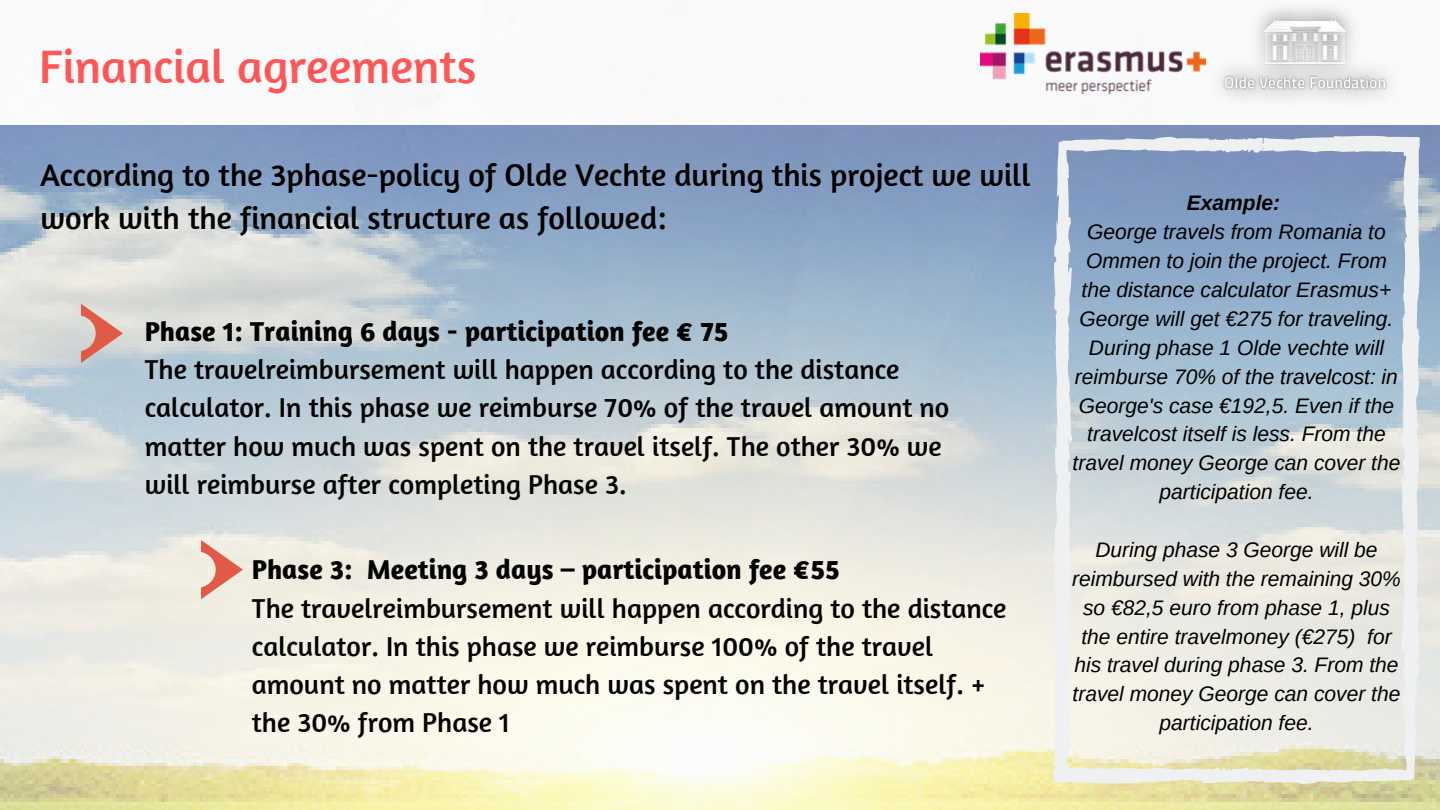
<style>
.page{position:relative;width:1440px;height:810px;background:#fff}
.page>*{position:absolute;margin:0;border:0;box-sizing:border-box;transform-origin:0 0}
.t1{font:48px "Amaranth";color:#ff5757}
.t2{font:32px/43.7px "Amaranth";color:#000}
.t3{font:28px/38.2px "Amaranth";color:#000}
.t4{font:700 28px "Amaranth";color:#000}
.t5{font:italic 21px/28.9px "Arimo";color:#000;text-align:center}
.t6{font:italic 700 21px "Arimo";color:#000}
</style>
<div class="page">
<img style="left:980px;top:14px;width:226px;height:80px">
<img style="left:1214px;top:5px;width:180px;height:97px">
<img style="left:0;top:125px;width:1440px;height:685px">
<svg style="left:201px;top:540px;width:42px;height:59px;background:#eabaac"></svg>
<svg style="left:1053px;top:135px;width:367px;height:649px;background:#c4d0d8"></svg>
<svg style="left:81px;top:304px;width:42px;height:59px;background:#d6aca5"></svg>
<h1 class="t1" style="left:39px;top:36px;width:439px">Financial agreements</h1>
<h2 class="t2" style="left:40px;top:152px;width:992px">According to the 3phase-policy of Olde Vechte during this project we will work with the financial structure as followed:</h2>
<h3 class="t4" style="left:145px;top:314px;width:585px">Phase 1: Training 6 days - participation fee € 75</h3>
<h3 class="t3" style="left:145px;top:350px;width:806px">The travelreimbursement will happen according to the distance calculator. In this phase we reimburse 70% of the travel amount no matter how much was spent on the travel itself. The other 30% we will reimburse after completing Phase 3.</h3>
<h3 class="t4" style="left:252px;top:552px;width:590px">Phase 3: Meeting 3 days – participation fee €55</h3>
<h3 class="t3" style="left:252px;top:588px;width:756px">The travelreimbursement will happen according to the distance calculator. In this phase we reimburse 100% of the travel amount no matter how much was spent on the travel itself. + the 30% from Phase 1</h3>
<p class="t6" style="left:1187px;top:191px;width:95px">Example:</p>
<p class="t5" style="left:1073px;top:218px;width:329px">George travels from Romania to<br>Ommen to join the project. From the distance calculator Erasmus+<br>George will get €275 for traveling.<br>During phase 1 Olde vechte will reimburse 70% of the travelcost: in<br>George's case €192,5. Even if the travelcost itself is less. From the travel money George can cover the participation fee.</p>
<p class="t5" style="left:1072px;top:535px;width:330px">During phase 3 George will be reimbursed with the remaining 30% so €82,5 euro from phase 1, plus the entire travelmoney (€275) for his travel during phase 3. From the travel money George can cover the participation fee.</p>
</div>
